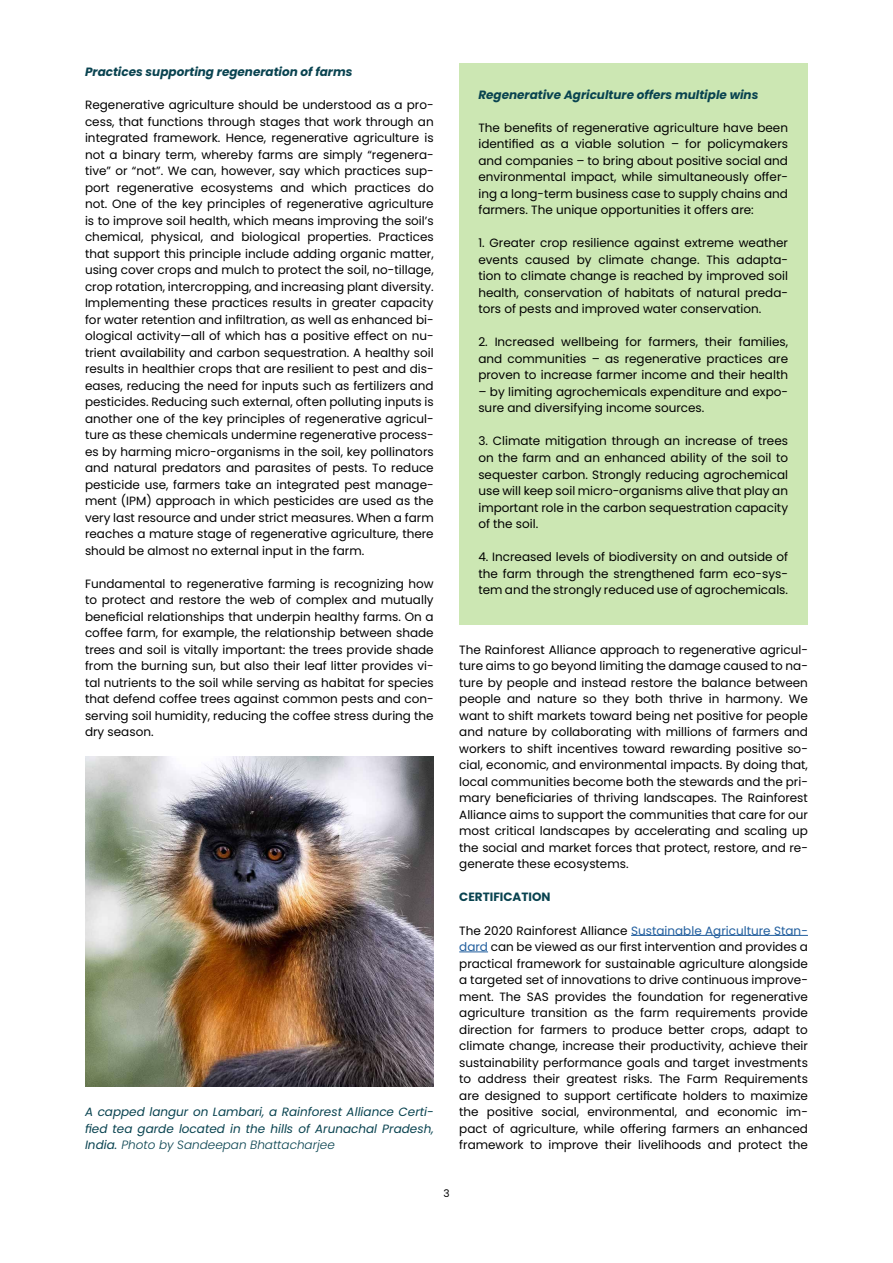
<style>
.page{position:relative;width:893px;height:1263px;background:#fff}
.page>*{position:absolute;margin:0;border:0;box-sizing:border-box;transform-origin:0 0}
.t1{font:12px/16.5px "Poppins";color:#000;text-align:justify}
.t2{font:italic 12px/16.5px "Poppins";color:#094350;text-align:justify}
.t3{font:italic 700 12px "Poppins";color:#094350}
.t4{font:700 12px "Poppins";color:#094350}
.t5{font:10.5px "Poppins";color:#000}
.s1{font-weight:300}
.s2{color:#215e9e}
</style>
<div class="page">
<div style="left:459px;top:64px;width:349px;height:561px;background:#cce7b3"></div>
<hr style="left:631px;top:935px;width:177px;height:1px;background:#215e9e">
<svg style="left:459px;top:951px;width:29px;height:1px"></svg>
<img style="left:85px;top:757px;width:349px;height:330px">
<p class="t3" style="left:85px;top:65px;width:269px">Practices supporting regeneration of farms</p>
<p class="t1" style="left:85px;top:97px;width:350px">Regenerative agriculture should be understood as a pro&shy;cess, that functions through stages that work through an integrated framework. Hence, regenerative agriculture is not a binary term, whereby farms are simply “regenera&shy;tive” or “not”. We can, however, say which practices sup&shy;port regenerative ecosystems and which practices do not. One of the key principles of regenerative agriculture is to improve soil health, which means improving the soil’s chemical, physical, and biological properties. Practices that support this principle include adding organic matter, using cover crops and mulch to protect the soil, no-tillage, crop rotation, intercropping, and increasing plant diversity.<br>Implementing these practices results in greater capacity for water retention and infiltration, as well as enhanced bi&shy;ological activity—all of which has a positive effect on nu&shy;trient availability and carbon sequestration. A healthy soil results in healthier crops that are resilient to pest and dis&shy;eases, reducing the need for inputs such as fertilizers and pesticides. Reducing such external, often polluting inputs is another one of the key principles of regenerative agricul&shy;ture as these chemicals undermine regenerative process&shy;es by harming micro-organisms in the soil, key pollinators and natural predators and parasites of pests. To reduce pesticide use, farmers take an integrated pest manage&shy;ment (IPM) approach in which pesticides are used as the very last resource and under strict measures. When a farm reaches a mature stage of regenerative agriculture, there should be almost no external input in the farm.</p>
<p class="t1" style="left:85px;top:575px;width:350px">Fundamental to regenerative farming is recognizing how to protect and restore the web of complex and mutually beneficial relationships that underpin healthy farms. On a coffee farm, for example, the relationship between shade trees and soil is vitally important: the trees provide shade from the burning sun, but also their leaf litter provides vi&shy;tal nutrients to the soil while serving as habitat for species that defend coffee trees against common pests and con&shy;serving soil humidity, reducing the coffee stress during the dry season.</p>
<p class="t2" style="left:85px;top:1103px;width:350px">A capped langur on Lambari, a Rainforest Alliance Certi&shy;fied tea garde located in the hills of Arunachal Pradesh, India. <span class="s1">Photo by Sandeepan Bhattacharjee</span></p>
<p class="t3" style="left:478px;top:88px;width:282px">Regenerative Agriculture offers multiple wins</p>
<p class="t1" style="left:478px;top:120px;width:311px">The benefits of regenerative agriculture have been identified as a viable solution – for policymakers and companies – to bring about positive social and environmental impact, while simultaneously offer&shy;ing a long-term business case to supply chains and farmers. The unique opportunities it offers are:</p>
<p class="t1" style="left:478px;top:235px;width:311px">1. Greater crop resilience against extreme weather events caused by climate change. This adapta&shy;tion to climate change is reached by improved soil health, conservation of habitats of natural preda&shy;tors of pests and improved water conservation.</p>
<p class="t1" style="left:478px;top:334px;width:311px">2. Increased wellbeing for farmers, their families, and communities – as regenerative practices are proven to increase farmer income and their health</p>
<p class="t1" style="left:478px;top:384px;width:311px">– by limiting agrochemicals expenditure and expo&shy;sure and diversifying income sources.</p>
<p class="t1" style="left:478px;top:433px;width:311px">3. Climate mitigation through an increase of trees on the farm and an enhanced ability of the soil to sequester carbon. Strongly reducing agrochemical use will keep soil micro-organisms alive that play an important role in the carbon sequestration capacity of the soil.</p>
<p class="t1" style="left:478px;top:549px;width:311px">4. Increased levels of biodiversity on and outside of the farm through the strengthened farm eco-sys&shy;tem and the strongly reduced use of agrochemicals.</p>
<p class="t1" style="left:459px;top:641px;width:350px">The Rainforest Alliance approach to regenerative agricul&shy;ture aims to go beyond limiting the damage caused to na&shy;ture by people and instead restore the balance between people and nature so they both thrive in harmony. We want to shift markets toward being net positive for people and nature by collaborating with millions of farmers and workers to shift incentives toward rewarding positive so&shy;cial, economic, and environmental impacts. By doing that, local communities become both the stewards and the pri&shy;mary beneficiaries of thriving landscapes. The Rainforest Alliance aims to support the communities that care for our most critical landscapes by accelerating and scaling up the social and market forces that protect, restore, and re&shy;generate these ecosystems.</p>
<p class="t4" style="left:459px;top:890px;width:93px">CERTIFICATION</p>
<p class="t1" style="left:459px;top:922px;width:350px">The 2020 Rainforest Alliance <span class="s2">Sustainable Agriculture Stan&shy;dard</span> can be viewed as our first intervention and provides a practical framework for sustainable agriculture alongside a targeted set of innovations to drive continuous improve&shy;ment. The SAS provides the foundation for regenerative agriculture transition as the farm requirements provide direction for farmers to produce better crops, adapt to climate change, increase their productivity, achieve their sustainability performance goals and target investments to address their greatest risks. The Farm Requirements are designed to support certificate holders to maximize the positive social, environmental, and economic im&shy;pact of agriculture, while offering farmers an enhanced framework to improve their livelihoods and protect the</p>
<p class="t5" style="left:443px;top:1187px;width:8px">3</p>
</div>
